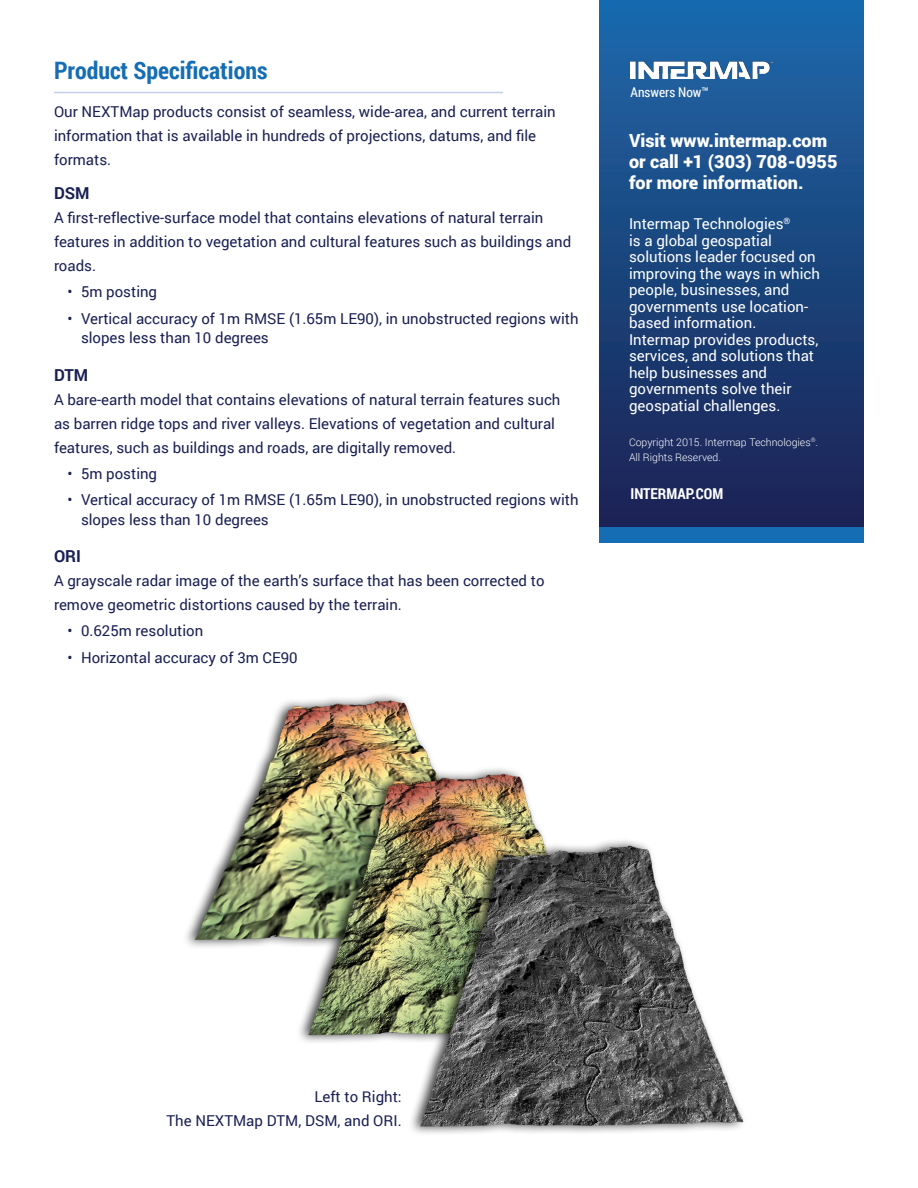
<style>
.page{position:relative;width:918px;height:1188px;background:#fff}
.page>*{position:absolute;margin:0;border:0;box-sizing:border-box;transform-origin:0 0}
.Section_Head{font:700 24px "Roboto Condensed";color:#156db4}
.t1{font:900 18px/21px "Roboto";color:#fff}
.Sub_subhead{font:700 16.5px "Roboto";color:#192054}
.Pullout_Header{font:700 16.5px "Roboto";color:#192054}
.Body{font:15px/24px "Roboto";color:#192054}
.t2{font:15px/16.5px "Roboto";color:#fff}
.t3{font:700 15px "Roboto Condensed";color:#fff}
.t4{font:13.5px "Roboto Condensed";color:#fff}
.t5{font:300 10.5px/15px "Roboto";color:#fff}
</style>
<div class="page">
<div style="left:599px;top:0;width:265px;height:536px;background:linear-gradient(to bottom,#1c69ab,#1b2051)"></div>
<img style="left:631px;top:61px;width:141px;height:18px">
<div style="left:599px;top:528px;width:265px;height:15px;background:#156db4"></div>
<hr style="left:54px;top:92px;width:449px;height:1px;background:#c3cee8">
<img style="left:186px;top:695px;width:558px;height:439px">
<p class="Section_Head" style="left:54px;top:54px;width:215px">Product Specifications</p>
<p class="Body" style="left:54px;top:99px;width:503px">Our NEXTMap products consist of seamless, wide-area, and current terrain information that is available in hundreds of projections, datums, and file formats.</p>
<p class="Pullout_Header" style="left:54px;top:182px;width:37px">DSM</p>
<p class="Body" style="left:54px;top:205px;width:519px">A first-reflective-surface model that contains elevations of natural terrain features in addition to vegetation and cultural features such as buildings and roads.</p>
<p class="Body" style="left:68px;top:279px;width:91px">• 5m posting</p>
<p class="Body" style="left:81px;top:308px;width:499px;line-height:19.5px;text-indent:-14px">• Vertical accuracy of 1m RMSE (1.65m LE90), in unobstructed regions with slopes less than 10 degrees</p>
<p class="Sub_subhead" style="left:54px;top:363px;width:36px">DTM</p>
<p class="Body" style="left:54px;top:387px;width:508px">A bare-earth model that contains elevations of natural terrain features such as barren ridge tops and river valleys. Elevations of vegetation and cultural features, such as buildings and roads, are digitally removed.</p>
<p class="Body" style="left:68px;top:461px;width:91px">• 5m posting</p>
<p class="Body" style="left:81px;top:489px;width:499px;line-height:19.5px;text-indent:-14px">• Vertical accuracy of 1m RMSE (1.65m LE90), in unobstructed regions with slopes less than 10 degrees</p>
<p class="Sub_subhead" style="left:54px;top:545px;width:29px">ORI</p>
<p class="Body" style="left:54px;top:568px;width:492px">A grayscale radar image of the earth’s surface that has been corrected to remove geometric distortions caused by the terrain.</p>
<p class="Body" style="left:68px;top:618px;width:137px">• 0.625m resolution</p>
<p class="Body" style="left:68px;top:645px;width:232px">• Horizontal accuracy of 3m CE90</p>
<p class="t4" style="left:631px;top:83px;width:80px">Answers Now™</p>
<p class="t1" style="left:629px;top:129px;width:210px">Visit www.intermap.com or call +1 (303) 708-0955 for more information.</p>
<p class="t2" style="left:629px;top:215px;width:193px">Intermap Technologies<sup>®<br></sup>is a global geospatial solutions leader focused on improving the ways in which people, businesses, and governments use location&shy;based information.<br>Intermap provides products, services, and solutions that help businesses and governments solve their geospatial challenges.</p>
<p class="t5" style="left:629px;top:434px;width:191px">Copyright 2015. Intermap Technologies<sup>®</sup>.<br>All Rights Reserved.</p>
<p class="t3" style="left:631px;top:483px;width:94px">INTERMAP.COM</p>
<p class="Body" style="left:314px;top:1084px;width:89px">Left to Right:</p>
<p class="Body" style="left:166px;top:1108px;width:237px">The NEXTMap DTM, DSM, and ORI.</p>
</div>
